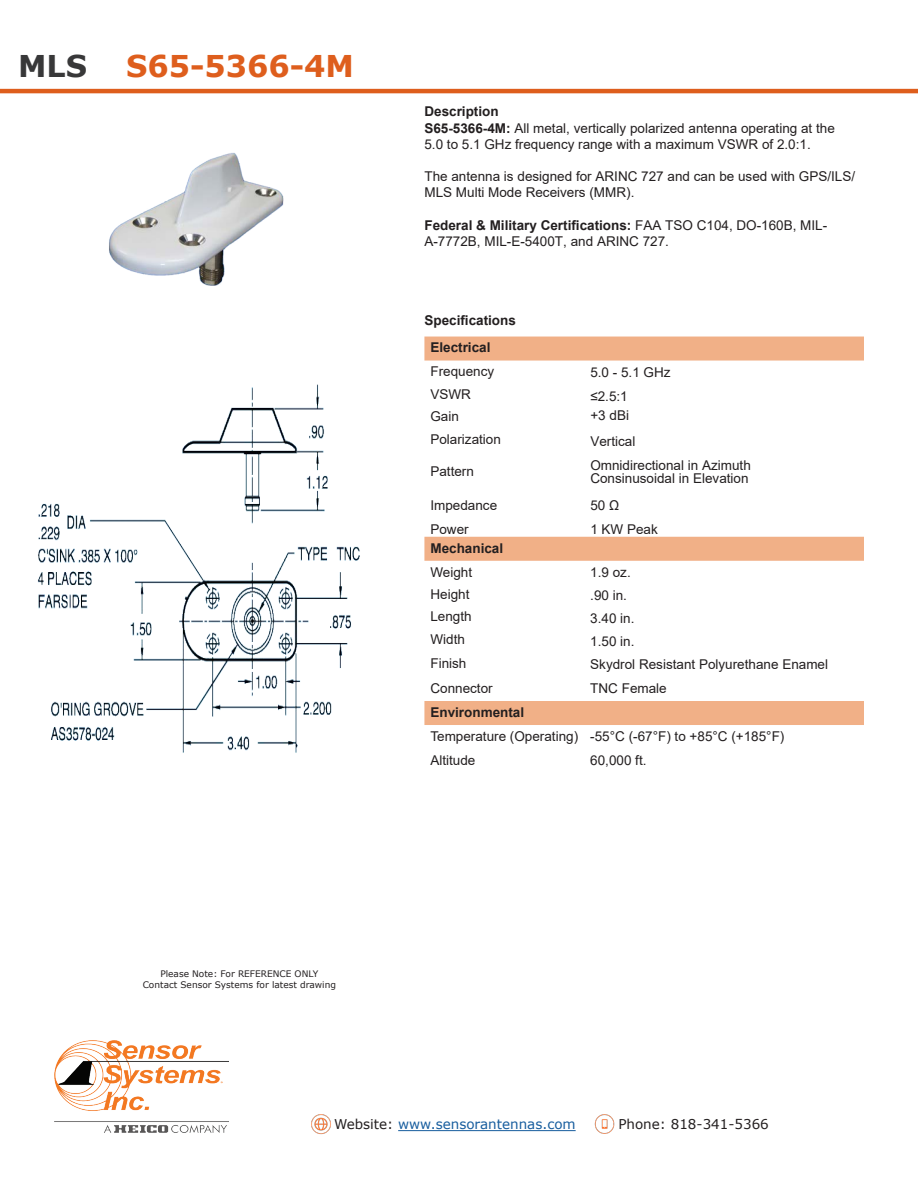
<style>
.page{position:relative;width:918px;height:1188px;background:#fff}
.page>*{position:absolute;margin:0;border:0;box-sizing:border-box;transform-origin:0 0}
.t1{font:700 30px "Verdana";color:#de5e1d}
.t2{font:700 30px "Verdana";color:#383839}
.t3{font:13.5px/23.2px "Arial";color:#231f20}
.t4{font:700 13.5px "Arial";color:#231f20}
.t5{font:13.5px "Verdana";color:#175d9e}
.t6{font:13.5px "Verdana";color:#231f20}
.t7{font:9px "Verdana";color:#231f20}
.s1{font-weight:700}
.s2{color:#231f20}
</style>
<div class="page">
<hr style="left:0;top:89px;width:918px;height:4px;background:#de5e1d">
<img style="left:55px;top:1041px;width:174px;height:91px">
<hr style="left:398px;top:1130px;width:178px;height:1px;background:#175d9e">
<img style="left:311px;top:1114px;width:20px;height:21px">
<img style="left:594px;top:1114px;width:21px;height:20px">
<svg style="left:424px;top:337px;width:440px;height:388px"></svg>
<img style="left:109px;top:152px;width:175px;height:134px">
<img style="left:38px;top:384px;width:322px;height:369px">
<p class="t2" style="left:18px;top:45px;width:70px">MLS</p>
<p class="t1" style="left:126px;top:45px;width:229px">S65-5366-4M</p>
<p class="t3" style="left:424px;top:103px;width:412px;line-height:16.2px"><span class="s1">Description<br>S65-5366-4M:</span> All metal, vertically polarized antenna operating at the<br>5.0 to 5.1 GHz frequency range with a maximum VSWR of 2.0:1.</p>
<p class="t3" style="left:424px;top:168px;width:432px;line-height:16.2px">The antenna is designed for ARINC 727 and can be used with GPS/ILS/<br>MLS Multi Mode Receivers (MMR).</p>
<p class="t3" style="left:424px;top:217px;width:404px;line-height:16.2px"><span class="s1">Federal &amp; Military Certifications:</span> FAA TSO C104, DO-160B, MIL-<br>A-7772B, MIL-E-5400T, and ARINC 727.</p>
<p class="t4" style="left:424px;top:310px;width:93px">Specifications</p>
<p class="t4" style="left:430px;top:338px;width:62px">Electrical</p>
<p class="t3" style="left:430px;top:360px;width:65px">Frequency</p>
<p class="t3" style="left:430px;top:405px;width:30px">Gain</p>
<p class="t3" style="left:430px;top:428px;width:72px">Polarization</p>
<p class="t3" style="left:430px;top:459px;width:45px">Pattern</p>
<p class="t3" style="left:430px;top:494px;width:68px">Impedance</p>
<p class="t3" style="left:430px;top:517px;width:40px">Power</p>
<p class="t3" style="left:430px;top:383px;width:42px">VSWR</p>
<p class="t4" style="left:430px;top:538px;width:74px">Mechanical</p>
<p class="t3" style="left:430px;top:560px;width:43px">Weight</p>
<p class="t3" style="left:430px;top:583px;width:41px">Height</p>
<p class="t3" style="left:430px;top:605px;width:43px">Length</p>
<p class="t3" style="left:430px;top:627px;width:36px">Width</p>
<p class="t3" style="left:430px;top:651px;width:38px">Finish</p>
<p class="t3" style="left:430px;top:676px;width:64px">Connector</p>
<p class="t3" style="left:590px;top:360px;width:82px;line-height:24px">5.0 - 5.1 GHz ≤2.5:1</p>
<p class="t3" style="left:590px;top:402px;width:47px;line-height:26px">+3 dBi<br>Vertical</p>
<p class="t3" style="left:590px;top:458px;width:162px;line-height:13.5px">Omnidirectional in Azimuth<br>Consinusoidal in Elevation</p>
<p class="t3" style="left:590px;top:493px;width:69px;line-height:24px">50 Ω<br>1 KW Peak</p>
<p class="t3" style="left:590px;top:560px;width:239px">1.9 oz.<br>.90 in.<br>3.40 in.<br>1.50 in.<br>Skydrol Resistant Polyurethane Enamel<br>TNC Female</p>
<p class="t4" style="left:430px;top:703px;width:95px">Environmental</p>
<p class="t3" style="left:430px;top:724px;width:356px;line-height:24px">Temperature (Operating) -55°C (-67°F) to +85°C (+185°F)<br>Altitude</p>
<p class="t3" style="left:590px;top:748px;width:58px">60,000 ft.</p>
<p class="t7" style="left:160px;top:967px;width:159px">Please Note: For REFERENCE ONLY</p>
<p class="t7" style="left:143px;top:978px;width:195px">Contact Sensor Systems for latest drawing</p>
<p class="t5" style="left:334px;top:1115px;width:243px"><span class="s2">Website:</span> www.sensorantennas.com</p>
<p class="t6" style="left:618px;top:1115px;width:152px">Phone: 818-341-5366</p>
</div>
